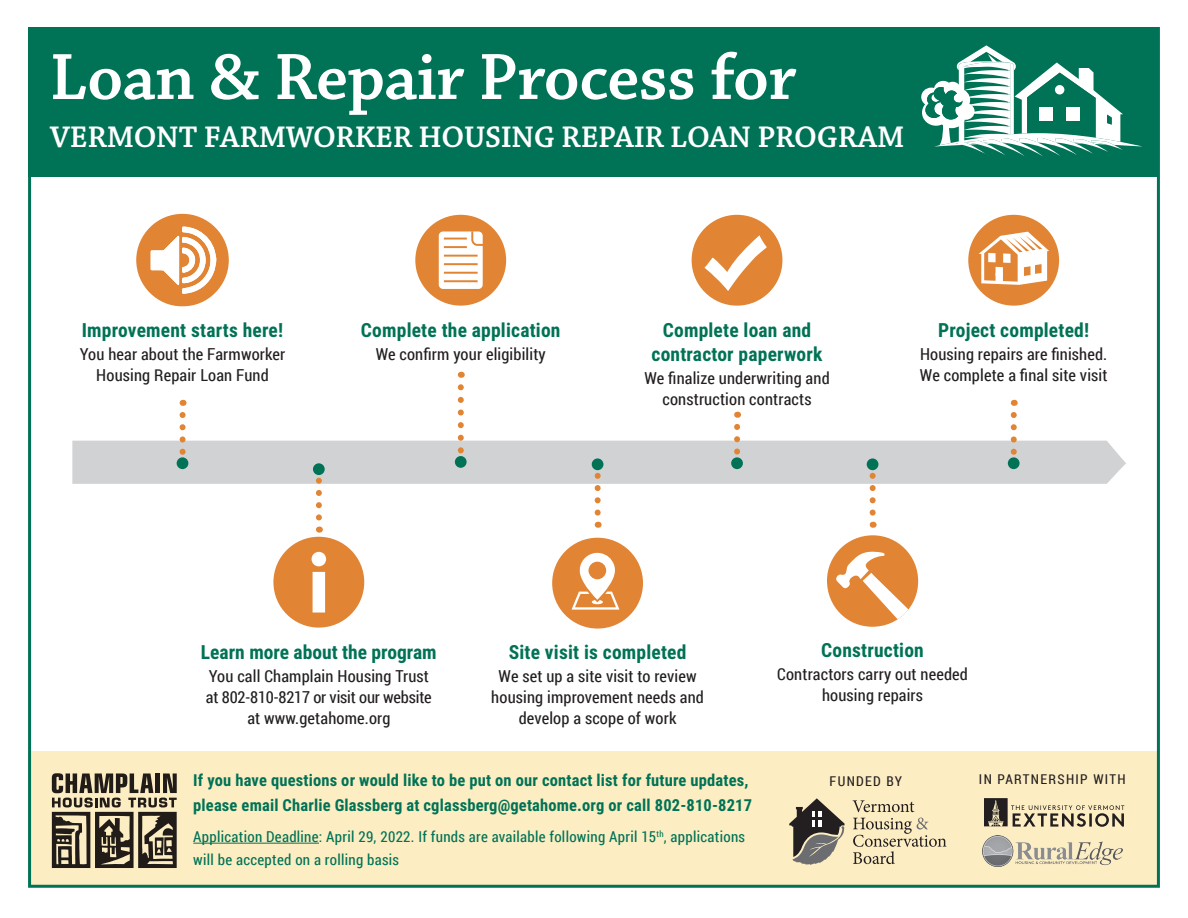
<style>
.page{position:relative;width:1188px;height:918px;background:#fff}
.page>*{position:absolute;margin:0;border:0;box-sizing:border-box;transform-origin:0 0}
.t1{font:600 69px "Chaparral Pro";letter-spacing:-.01em;color:#fff}
.t2{font:600 31.5px "Chaparral Pro";letter-spacing:-.005em;color:#fff}
.Subhead_green-13_poi{font:700 19.5px/24px "Roboto Condensed";letter-spacing:.01em;color:#007255;text-align:center}
.Body_text{font:16.5px/21px "Roboto Condensed";letter-spacing:.01em;color:#231f20;text-align:center}
.Subhead-green{font:700 16.5px/25.5px "Roboto Condensed";letter-spacing:.01em;color:#007255}
.Subhead-green-2{font:15px "Roboto Condensed";letter-spacing:.02em;color:#007255}
.Body_text-2{font:13.5px "Roboto Condensed";letter-spacing:.1em;color:#231f20}
</style>
<div class="page">
<div style="left:28px;top:27px;width:1129px;height:149px;background:#007255"></div>
<svg style="left:921px;top:45px;width:221px;height:111px"></svg>
<div style="left:28px;top:751px;width:1131px;height:134px;background:#fcedc3"></div>
<svg style="left:52px;top:773px;width:125px;height:95px"></svg>
<hr style="left:193px;top:843px;width:126px;height:1px;background:#007255">
<div style="left:273px;top:537px;width:91px;height:91px;background:#e18434;border-radius:50%"></div>
<svg style="left:312px;top:552px;width:14px;height:61px"></svg>
<div style="left:415px;top:215px;width:91px;height:91px;background:#e18434;border-radius:50%"></div>
<div style="left:438px;top:231px;width:46px;height:59px;background:#fff;border-radius:5px"></div>
<div style="left:437px;top:230px;width:48px;height:61px;border:2px solid #e18434;border-radius:5px"></div>
<svg style="left:442px;top:230px;width:43px;height:53px"></svg>
<div style="left:827px;top:535px;width:91px;height:92px;background:#e18434;border-radius:50%"></div>
<svg style="left:836px;top:551px;width:74px;height:72px"></svg>
<svg style="left:136px;top:213px;width:93px;height:94px"></svg>
<div style="left:692px;top:215px;width:90px;height:91px;background:#e18434;border-radius:50%"></div>
<svg style="left:704px;top:235px;width:63px;height:56px"></svg>
<div style="left:552px;top:538px;width:91px;height:91px;background:#e18434;border-radius:50%"></div>
<svg style="left:572px;top:552px;width:47px;height:58px"></svg>
<div style="left:588px;top:562px;width:18px;height:17px;background:#e18434;border-radius:50%"></div>
<div style="left:968px;top:215px;width:91px;height:91px;background:#e18434;border-radius:50%"></div>
<svg style="left:979px;top:232px;width:70px;height:53px"></svg>
<div style="left:996px;top:267px;width:7px;height:9px;background:#fff"></div>
<div style="left:996px;top:273px;width:7px;height:9px;background:#fff"></div>
<div style="left:72px;top:441px;width:1054px;height:43px;background:#d1d2d4"></div>
<svg style="left:180px;top:415px;width:6px;height:43px"></svg>
<div style="left:177px;top:457px;width:11px;height:12px;background:#007255;border-radius:50%"></div>
<svg style="left:316px;top:474px;width:6px;height:44px"></svg>
<div style="left:313px;top:463px;width:12px;height:12px;background:#007255;border-radius:50%"></div>
<svg style="left:458px;top:387px;width:6px;height:70px"></svg>
<div style="left:455px;top:456px;width:12px;height:12px;background:#007255;border-radius:50%"></div>
<svg style="left:595px;top:469px;width:6px;height:44px"></svg>
<div style="left:592px;top:458px;width:11px;height:12px;background:#007255;border-radius:50%"></div>
<svg style="left:734px;top:427px;width:6px;height:31px"></svg>
<div style="left:731px;top:457px;width:12px;height:12px;background:#007255;border-radius:50%"></div>
<svg style="left:1011px;top:415px;width:6px;height:43px"></svg>
<div style="left:1008px;top:457px;width:12px;height:12px;background:#007255;border-radius:50%"></div>
<svg style="left:870px;top:469px;width:6px;height:44px"></svg>
<div style="left:867px;top:458px;width:11px;height:12px;background:#007255;border-radius:50%"></div>
<svg style="left:853px;top:800px;width:61px;height:12px"></svg>
<svg style="left:853px;top:818px;width:93px;height:46px"></svg>
<svg style="left:789px;top:798px;width:56px;height:67px"></svg>
<div style="left:812px;top:811px;width:9px;height:15px;background:#fff"></div>
<hr style="left:815px;top:808px;width:3px;height:22px;background:#231f20">
<hr style="left:806px;top:817px;width:22px;height:3px;background:#231f20">
<img style="left:982px;top:836px;width:140px;height:31px">
<svg style="left:984px;top:798px;width:140px;height:29px"></svg>
<p class="t1" style="left:50px;top:38px;width:748px">Loan &amp; Repair Process for</p>
<p class="t2" style="left:50px;top:119px;width:856px">VERMONT FARMWORKER HOUSING REPAIR LOAN PROGRAM</p>
<p class="Subhead_green-13_poi" style="left:82px;top:317px;width:203px">Improvement starts here!</p>
<p class="Body_text" style="left:80px;top:343px;width:207px">You hear about the Farmworker<br>Housing Repair Loan Fund</p>
<p class="Subhead_green-13_poi" style="left:361px;top:317px;width:201px">Complete the application</p>
<p class="Body_text" style="left:376px;top:343px;width:172px">We confirm your eligibility</p>
<p class="Subhead_green-13_poi" style="left:652px;top:317px;width:172px">Complete loan and contractor paperwork</p>
<p class="Body_text" style="left:644px;top:367px;width:187px">We finalize underwriting and construction contracts</p>
<p class="Subhead_green-13_poi" style="left:938px;top:317px;width:152px">Project completed!</p>
<p class="Body_text" style="left:920px;top:343px;width:189px;text-align:left">Housing repairs are finished.<br>We complete a final site visit</p>
<p class="Subhead_green-13_poi" style="left:201px;top:639px;width:237px">Learn more about the program</p>
<p class="Body_text" style="left:206px;top:665px;width:227px">You call Champlain Housing Trust at 802-810-8217 or visit our website at www.getahome.org</p>
<p class="Subhead_green-13_poi" style="left:509px;top:639px;width:179px">Site visit is completed</p>
<p class="Body_text" style="left:491px;top:665px;width:214px">We set up a site visit to review housing improvement needs and develop a scope of work</p>
<p class="Subhead-green" style="left:193px;top:766px;width:560px">If you have questions or would like to be put on our contact list for future updates, please email Charlie Glassberg at cglassberg@getahome.org or call 802-810-8217</p>
<p class="Subhead-green-2" style="left:193px;top:826px;width:553px">Application Deadline: April 29, 2022. If funds are available following April 15<sup>th</sup>, applications</p>
<p class="Subhead-green-2" style="left:193px;top:850px;width:207px">will be accepted on a rolling basis</p>
<p class="Subhead_green-13_poi" style="left:821px;top:637px;width:104px">Construction</p>
<p class="Body_text" style="left:777px;top:663px;width:192px">Contractors carry out needed housing repairs</p>
<p class="Body_text-2" style="left:830px;top:771px;width:74px">FUNDED BY</p>
<p class="Body_text-2" style="left:979px;top:770px;width:148px">IN PARTNERSHIP WITH</p>
</div>
